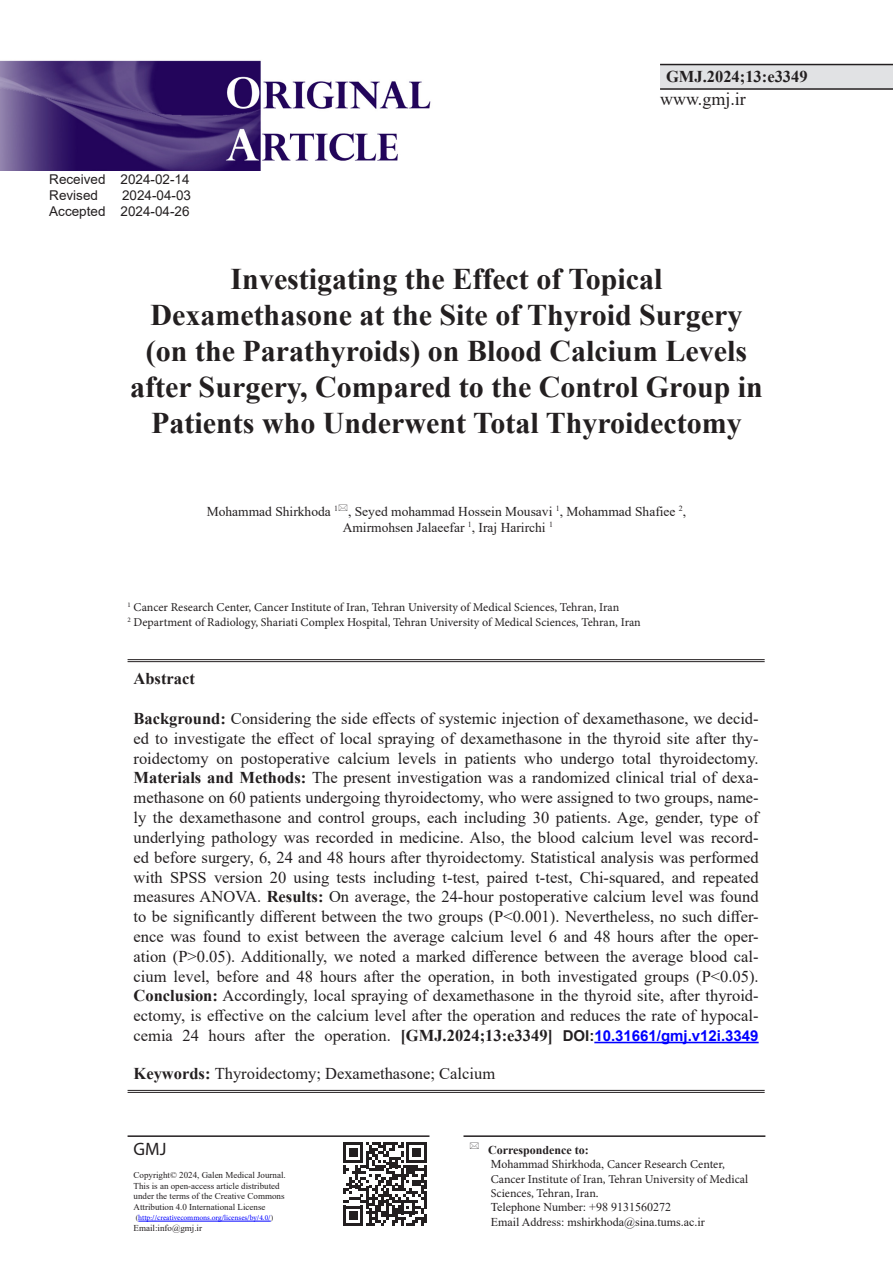
<style>
.page{position:relative;width:893px;height:1263px;background:#fff}
.page>*{position:absolute;margin:0;border:0;box-sizing:border-box;transform-origin:0 0}
.t1{font:700 30px/36px "Times New Roman";color:#231f20;text-align:center}
.t2{font:18px "Times New Roman";color:#231f20}
.t3{font:18px "Myriad Pro";color:#231f20}
.t4{font:16.5px/19.8px "Times New Roman";color:#231f20;text-align:justify}
.t5{font:700 16.5px "Times New Roman";color:#231f20}
.t6{font:13.5px "Times New Roman";color:#231f20}
.t7{font:13.5px "Arial";color:#231f20}
.t8{font:12px/14.4px "Minion Pro";color:#231f20}
.t9{font:12px "Times New Roman";color:#231f20}
.t10{font:700 12px "Times New Roman";color:#231f20}
.t11{font:9px "Times New Roman";color:#231f20}
.t12{font:7.5px "Minion Pro";letter-spacing:-.005em;color:#00f}
.s1{font-weight:700}
.s2{font-family:"Arial";font-weight:700;font-size:15px}
.s3{font-family:"Arial";font-weight:700;font-size:15px;color:#00f}
.s4{font-family:"Times New Roman";color:#231f20}
.s5{font-family:"Times New Roman"}
</style>
<div class="page">
<div style="left:660px;top:65px;width:233px;height:24px;background:#e1e2e4"></div>
<hr style="left:660px;top:64px;width:233px;height:1px;background:#231f20">
<hr style="left:660px;top:88px;width:233px;height:2px;background:#231f20">
<hr style="left:463px;top:1135px;width:302px;height:2px;background:#231f20">
<svg style="left:343px;top:1142px;width:84px;height:84px"></svg>
<hr style="left:128px;top:659px;width:637px;height:1px;background:#231f20">
<hr style="left:128px;top:661px;width:637px;height:1px;background:#231f20">
<hr style="left:128px;top:1090px;width:637px;height:1px;background:#231f20">
<hr style="left:128px;top:1092px;width:637px;height:1px;background:#231f20">
<hr style="left:594px;top:1042px;width:165px;height:1px;background:#00f">
<img style="left:0;top:60px;width:431px;height:110px">
<hr style="left:128px;top:1135px;width:301px;height:2px;background:#231f20">
<hr style="left:138px;top:1221px;width:133px;height:1px;background:#00f">
<p class="t7" style="left:49px;top:170px;width:142px">Received 2024-02-14</p>
<p class="t7" style="left:49px;top:186px;width:50px">Revised</p>
<p class="t7" style="left:122px;top:186px;width:71px">2024-04-03</p>
<p class="t7" style="left:49px;top:202px;width:142px">Accepted 2024-04-26</p>
<p class="t5" style="left:666px;top:64px;width:143px">GMJ.2024;13:e3349</p>
<p class="t2" style="left:660px;top:87px;width:87px">www.gmj.ir</p>
<p class="t1" style="left:130px;top:260px;width:634px">Investigating the Effect of Topical Dexamethasone at the Site of Thyroid Surgery (on the Parathyroids) on Blood Calcium Levels after Surgery, Compared to the Control Group in Patients who Underwent Total Thyroidectomy</p>
<p class="t6" style="left:207px;top:502px;width:481px">Mohammad Shirkhoda <sup>1</sup> , Seyed mohammad Hossein Mousavi <sup>1</sup>, Mohammad Shafiee <sup>2</sup>,</p>
<p class="t6" style="left:343px;top:518px;width:212px">Amirmohsen Jalaeefar <sup>1</sup>, Iraj Harirchi <sup>1</sup></p>
<p class="t8" style="left:128px;top:600px;width:493px"><sup>1</sup> Cancer Research Center, Cancer Institute of Iran, Tehran University of Medical Sciences, Tehran, Iran</p>
<p class="t8" style="left:128px;top:615px;width:515px"><sup>2</sup> Department of Radiology, Shariati Complex Hospital, Tehran University of Medical Sciences, Tehran, Iran</p>
<p class="t5" style="left:134px;top:667px;width:63px">Abstract</p>
<p class="t4" style="left:134px;top:708px;width:627px"><span class="s1">Background:</span> Considering the side effects of systemic injection of dexamethasone, we decid&shy;ed to investigate the effect of local spraying of dexamethasone in the thyroid site after thy&shy;roidectomy on postoperative calcium levels in patients who undergo total thyroidectomy.<br><span class="s1">Materials and Methods:</span> The present investigation was a randomized clinical trial of dexa&shy;methasone on 60 patients undergoing thyroidectomy, who were assigned to two groups, name&shy;ly the dexamethasone and control groups, each including 30 patients. Age, gender, type of underlying pathology was recorded in medicine. Also, the blood calcium level was record&shy;ed before surgery, 6, 24 and 48 hours after thyroidectomy. Statistical analysis was performed with SPSS version 20 using tests including t-test, paired t-test, Chi-squared, and repeated measures ANOVA. <span class="s1">Results:</span> On average, the 24-hour postoperative calcium level was found to be significantly different between the two groups (P&lt;0.001). Nevertheless, no such differ&shy;ence was found to exist between the average calcium level 6 and 48 hours after the oper&shy;ation (P&gt;0.05). Additionally, we noted a marked difference between the average blood cal&shy;cium level, before and 48 hours after the operation, in both investigated groups (P&lt;0.05).<br><span class="s1">Conclusion:</span> Accordingly, local spraying of dexamethasone in the thyroid site, after thyroid&shy;ectomy, is effective on the calcium level after the operation and reduces the rate of hypocal&shy;cemia 24 hours after the operation. <span class="s1">[GMJ.2024;13:e3349]</span> <span class="s2">DOI:</span><span class="s3">10.31661/gmj.v12i.3349</span></p>
<p class="t4" style="left:134px;top:1063px;width:363px"><span class="s1">Keywords:</span> Thyroidectomy; Dexamethasone; Calcium</p>
<p class="t3" style="left:134px;top:1138px;width:34px">GMJ</p>
<p class="t11" style="left:134px;top:1169px;width:154px">Copyright© 2024, Galen Medical Journal.</p>
<p class="t11" style="left:134px;top:1179px;width:148px">This is an open-access article distributed</p>
<p class="t11" style="left:134px;top:1190px;width:152px">under the terms of the Creative Commons</p>
<p class="t11" style="left:134px;top:1200px;width:133px">Attribution 4.0 International License</p>
<p class="t12" style="left:136px;top:1213px;width:139px"><span class="s4">(</span>http://creativecommons.org/licenses/by/4.0/<span class="s4">)</span></p>
<p class="t11" style="left:134px;top:1221px;width:70px">Email:info@gmj.ir</p>
<p class="t10" style="left:488px;top:1141px;width:102px">Correspondence to:</p>
<p class="t8" style="left:491px;top:1157px;width:259px"><span class="s5">Mohammad Shirkhoda,</span> Cancer Research Center, Cancer Institute of Iran, Tehran University of Medical Sciences, Tehran, Iran.<br><span class="s5">Telephone Number: +98 9131560272</span></p>
<p class="t9" style="left:491px;top:1213px;width:216px">Email Address: mshirkhoda@sina.tums.ac.ir</p>
</div>
